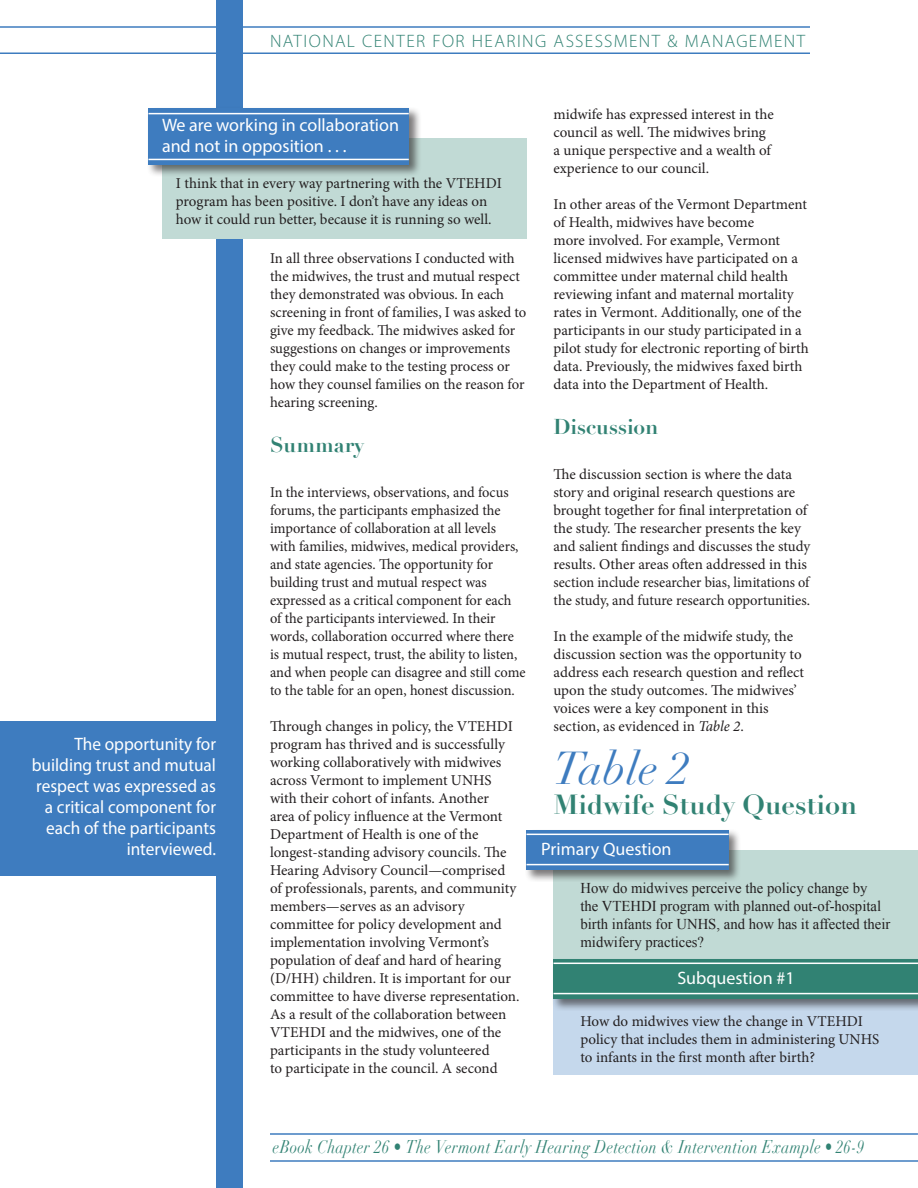
<style>
.page{position:relative;width:918px;height:1188px;background:#fff}
.page>*{position:absolute;margin:0;border:0;box-sizing:border-box;transform-origin:0 0}
.t1{font:italic 45px "Didot";color:#3e7cbf}
.t2{font:700 27px "Didot";color:#318273}
.t3{font:700 21px "Didot";color:#318273}
.t4{font:18px/21px "Myriad Pro";color:#fff;text-align:right;scale:.96 1}
.t5{font:18px/21px "Myriad Pro";color:#fff}
.t6{font:italic 18px "Didot";letter-spacing:.025em;color:#318273;scale:.83 1}
.t7{font:300 18px "Myriad Pro";letter-spacing:.075em;color:#318273}
.t8{font:15px/18px "Minion Pro";color:#231f20}
.t9{font:15px/18px "Minion Pro";color:#231f20;scale:.96 1}
.t10{font:15px/18px "Times New Roman";color:#231f20}
.s1{font-style:italic}
</style>
<div class="page">
<hr style="left:0;top:26px;width:810px;height:2px;background:#3e7cbf">
<hr style="left:0;top:52px;width:810px;height:2px;background:#3e7cbf">
<hr style="left:270px;top:1133px;width:648px;height:2px;background:#3e7cbf">
<hr style="left:270px;top:1160px;width:648px;height:2px;background:#3e7cbf">
<div style="left:216px;top:1px;width:27px;height:1187px;background:#3e7cbf"></div>
<div style="left:162px;top:139px;width:364px;height:100px;background:#c1dad5"></div>
<div style="left:147px;top:106px;width:274px;height:71px;background:#231f20;opacity:.6"></div>
<div style="left:148px;top:108px;width:261px;height:57px;background:#3e7cbf"></div>
<hr style="left:148px;top:113px;width:261px;height:1px;background:#fff">
<hr style="left:148px;top:159px;width:261px;height:1px;background:#fff">
<div style="left:554px;top:851px;width:364px;height:112px;background:#c1dad5"></div>
<div style="left:525px;top:828px;width:216px;height:54px;background:#231f20;opacity:.6"></div>
<div style="left:526px;top:830px;width:203px;height:40px;background:#3e7cbf"></div>
<hr style="left:526px;top:834px;width:203px;height:1px;background:#fff">
<hr style="left:526px;top:864px;width:203px;height:1px;background:#fff">
<div style="left:554px;top:985px;width:364px;height:90px;background:#c5d8ec"></div>
<div style="left:552px;top:957px;width:366px;height:54px;background:#231f20;opacity:.6"></div>
<div style="left:554px;top:959px;width:364px;height:40px;background:#318273"></div>
<hr style="left:554px;top:963px;width:364px;height:1px;background:#fff">
<hr style="left:554px;top:993px;width:364px;height:1px;background:#fff">
<div style="left:0;top:721px;width:223px;height:154px;background:#3e7cbf"></div>
<p class="t7" style="left:270px;top:31px;width:537px">NATIONAL CENTER FOR HEARING ASSESSMENT &amp; MANAGEMENT</p>
<p class="t5" style="left:162px;top:114px;width:239px">We are working in collaboration and not in opposition . . .</p>
<p class="t8" style="left:176px;top:174px;width:327px">I think that in every way partnering with the VTEHDI program has been positive. I don’t have any ideas on how it could run better, because it is running so well.</p>
<p class="t4" style="left:32px;top:733px;width:193px">The opportunity for building trust and mutual respect was expressed as a critical component for each of the participants interviewed.</p>
<p class="t8" style="left:270px;top:249px;width:258px">In all three observations I conducted with the midwives, the trust and mutual respect they demonstrated was obvious. In each screening in front of families, I was asked to give my feedback. The midwives asked for suggestions on changes or improvements they could make to the testing process or how they counsel families on the reason for hearing screening.</p>
<h3 class="t3" style="left:270px;top:431px;width:96px">Summary</h3>
<p class="t9" style="left:270px;top:483px;width:268px">In the interviews, observations, and focus forums, the participants emphasized the importance of collaboration at all levels with families, midwives, medical providers, and state agencies. The opportunity for building trust and mutual respect was expressed as a critical component for each of the participants interviewed. In their words, collaboration occurred where there is mutual respect, trust, the ability to listen, and when people can disagree and still come to the table for an open, honest discussion.</p>
<p class="t8" style="left:270px;top:717px;width:251px">Through changes in policy, the VTEHDI program has thrived and is successfully working collaboratively with midwives across Vermont to implement UNHS with their cohort of infants. Another<br>area of policy influence at the Vermont Department of Health is one of the longest-standing advisory councils. The Hearing Advisory Council—comprised of professionals, parents, and community members—serves as an advisory committee for policy development and implementation involving Vermont’s population of deaf and hard of hearing (D/HH) children. It is important for our committee to have diverse representation.<br>As a result of the collaboration between VTEHDI and the midwives, one of the participants in the study volunteered<br>to participate in the council. A second</p>
<p class="t8" style="left:554px;top:105px;width:222px">midwife has expressed interest in the council as well. The midwives bring a unique perspective and a wealth of experience to our council.</p>
<p class="t8" style="left:554px;top:195px;width:257px">In other areas of the Vermont Department of Health, midwives have become<br>more involved. For example, Vermont licensed midwives have participated on a committee under maternal child health reviewing infant and maternal mortality rates in Vermont. Additionally, one of the participants in our study participated in a pilot study for electronic reporting of birth data. Previously, the midwives faxed birth data into the Department of Health.</p>
<h3 class="t3" style="left:554px;top:413px;width:107px">Discussion</h3>
<p class="t8" style="left:554px;top:465px;width:258px">The discussion section is where the data story and original research questions are brought together for final interpretation of the study. The researcher presents the key and salient findings and discusses the study results. Other areas often addressed in this section include researcher bias, limitations of the study, and future research opportunities.</p>
<p class="t8" style="left:554px;top:627px;width:252px">In the example of the midwife study, the discussion section was the opportunity to address each research question and reflect upon the study outcomes. The midwives’ voices were a key component in this section, as evidenced in <span class="s1">Table 2</span>.</p>
<h1 class="t1" style="left:554px;top:741px;width:138px">Table 2</h1>
<h2 class="t2" style="left:554px;top:788px;width:305px">Midwife Study Question</h2>
<p class="t5" style="left:541px;top:839px;width:132px">Primary Question</p>
<p class="t10" style="left:580px;top:879px;width:312px">How do midwives perceive the policy change by<br>the VTEHDI program with planned out-of-hospital birth infants for UNHS, and how has it affected their midwifery practices?</p>
<p class="t5" style="left:677px;top:967px;width:119px">Subquestion #1</p>
<p class="t8" style="left:580px;top:1012px;width:300px">How do midwives view the change in VTEHDI policy that includes them in administering UNHS to infants in the first month after birth?</p>
<p class="t6" style="left:273px;top:1136px;width:714px">eBook Chapter 26 • The Vermont Early Hearing Detection &amp; Intervention Example • 26-9</p>
</div>
